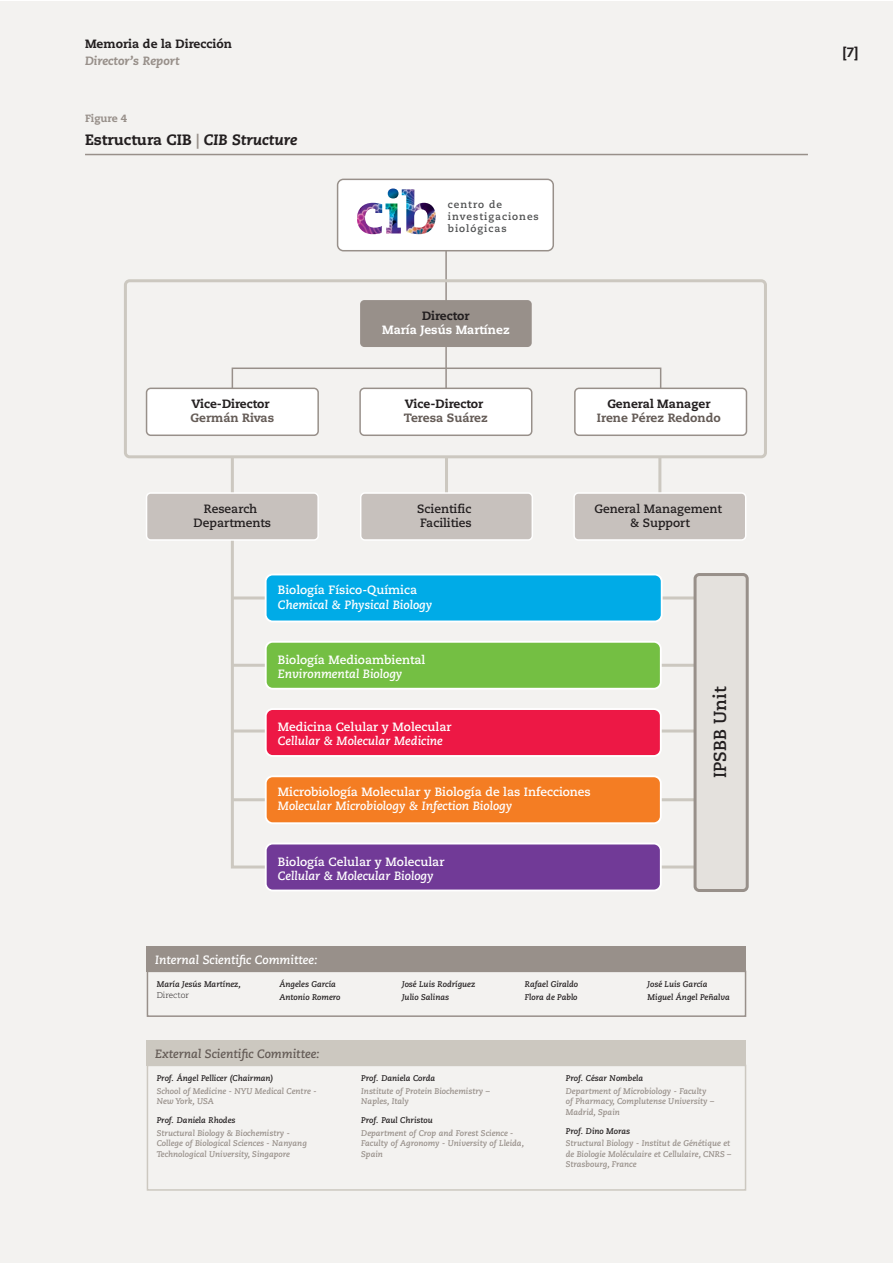
<style>
.page{position:relative;width:893px;height:1263px;background:#fff}
.page>*{position:absolute;margin:0;border:0;box-sizing:border-box;transform-origin:0 0}
.t1{font:700 17.4px "Caecilia";color:#231f20}
.t2{font:800 15px "Caecilia";color:#231f20}
.t3{font:800 13.5px "Caecilia";color:#231f20}
.t4{font:italic 700 12px "Caecilia";color:#fff}
.t5{font:700 12px "Caecilia";color:#fff}
.t6{font:800 12px "Caecilia";color:#231f20}
.t7{font:700 12px/14.4px "Caecilia";color:#231f20;text-align:center}
.t8{font:800 12px "Caecilia";color:#655c57}
.t9{font:italic 700 12px "Caecilia";color:#655c57}
.t10{font:800 12px "Caecilia";color:#fff}
.t11{font:italic 800 12px "Caecilia";color:#98908a}
.t12{font:800 10.5px "Caecilia";color:#98908a}
.t13{font:700 10.05px/12.1px "Caecilia";letter-spacing:.1em;color:#4e4f50}
.t14{font:italic 700 8.25px/10.5px "Caecilia";color:#98908a}
.t15{font:italic 700 8.25px/12.6px "Caecilia";color:#231f20}
.t16{font:300 8.25px "Caecilia";color:#231f20}
.s1{color:#98908a}
.s2{font-style:italic}
</style>
<div class="page">
<div style="left:0;top:1px;width:892px;height:1262px;background:#f3f2f0"></div>
<hr style="left:85px;top:154px;width:723px;height:1px;background:#98908a">
<hr style="left:232px;top:729px;width:463px;height:3px;background:#ccc8c0">
<hr style="left:445px;top:230px;width:2px;height:161px;background:#98908a">
<div style="left:338px;top:179px;width:215px;height:72px;background:#fff;border-radius:6px"></div>
<div style="left:337px;top:179px;width:217px;height:72px;border:2px solid #98908a;border-radius:6px"></div>
<img style="left:357px;top:188px;width:79px;height:46px">
<div style="left:360px;top:300px;width:172px;height:47px;background:#98908a;border-radius:4px"></div>
<div style="left:232px;top:367px;width:429px;height:25px;border:2px solid #98908a"></div>
<hr style="left:231px;top:457px;width:3px;height:41px;background:#ccc8c0">
<hr style="left:445px;top:457px;width:3px;height:41px;background:#ccc8c0">
<hr style="left:232px;top:596px;width:463px;height:3px;background:#ccc8c0">
<hr style="left:232px;top:664px;width:463px;height:3px;background:#ccc8c0">
<hr style="left:232px;top:798px;width:463px;height:3px;background:#ccc8c0">
<hr style="left:618px;top:865px;width:77px;height:3px;background:#ccc8c0">
<hr style="left:658px;top:457px;width:3px;height:41px;background:#ccc8c0">
<div style="left:574px;top:493px;width:172px;height:47px;background:#c7c1bd;border-radius:4px"></div>
<div style="left:573px;top:492px;width:173px;height:49px;border:2px solid #fff;border-radius:4px"></div>
<div style="left:361px;top:493px;width:171px;height:47px;background:#c7c1bd;border-radius:4px"></div>
<div style="left:360px;top:492px;width:173px;height:49px;border:2px solid #fff;border-radius:4px"></div>
<svg style="left:231px;top:541px;width:34px;height:328px"></svg>
<div style="left:360px;top:388px;width:172px;height:47px;background:#fff;border-radius:4px"></div>
<div style="left:359px;top:388px;width:173px;height:48px;border:2px solid #98908a;border-radius:4px"></div>
<div style="left:147px;top:388px;width:171px;height:47px;background:#fff;border-radius:4px"></div>
<div style="left:146px;top:388px;width:173px;height:48px;border:2px solid #98908a;border-radius:4px"></div>
<div style="left:575px;top:388px;width:171px;height:47px;background:#fff;border-radius:4px"></div>
<div style="left:574px;top:388px;width:173px;height:48px;border:2px solid #98908a;border-radius:4px"></div>
<div style="left:266px;top:574px;width:396px;height:47px;background:#00abe7;border-radius:7px"></div>
<div style="left:265px;top:574px;width:398px;height:48px;border:2px solid #fff;border-radius:7px"></div>
<div style="left:266px;top:642px;width:395px;height:47px;background:#74bf43;border-radius:7px"></div>
<div style="left:265px;top:641px;width:397px;height:49px;border:2px solid #fff;border-radius:7px"></div>
<div style="left:266px;top:709px;width:395px;height:47px;background:#ed1845;border-radius:7px"></div>
<div style="left:265px;top:708px;width:397px;height:49px;border:2px solid #fff;border-radius:7px"></div>
<div style="left:266px;top:776px;width:395px;height:47px;background:#f47d23;border-radius:7px"></div>
<div style="left:265px;top:775px;width:397px;height:49px;border:2px solid #fff;border-radius:7px"></div>
<div style="left:266px;top:843px;width:395px;height:47px;background:#713a97;border-radius:7px"></div>
<div style="left:265px;top:843px;width:397px;height:48px;border:2px solid #fff;border-radius:7px"></div>
<div style="left:147px;top:493px;width:171px;height:47px;background:#c7c1bd;border-radius:4px"></div>
<div style="left:146px;top:492px;width:173px;height:49px;border:2px solid #fff;border-radius:4px"></div>
<div style="left:124px;top:279px;width:643px;height:179px;border:3px solid #ccc8c0;border-radius:4px"></div>
<div style="left:695px;top:574px;width:52px;height:316px;background:#e4e1dd;border-radius:4px"></div>
<div style="left:694px;top:573px;width:55px;height:319px;border:3px solid #98908a;border-radius:4px"></div>
<div style="left:147px;top:1040px;width:599px;height:26px;background:#ccc8c0"></div>
<div style="left:147px;top:1065px;width:599px;height:126px;border:2px solid #ccc8c0"></div>
<div style="left:147px;top:946px;width:599px;height:26px;background:#98908a"></div>
<div style="left:147px;top:971px;width:599px;height:46px;border:2px solid #98908a"></div>
<h3 class="t6" style="left:85px;top:37px;width:148px">Memoria de la Dirección</h3>
<h3 class="t11" style="left:85px;top:53px;width:96px">Director’s Report</h3>
<p class="t12" style="left:85px;top:112px;width:44px">Figure 4</p>
<h2 class="t2" style="left:85px;top:131px;width:214px">Estructura CIB <span class="s1">|</span> <span class="s2">CIB Structure</span></h2>
<h3 class="t6" style="left:191px;top:396px;width:80px">Vice-Director</h3>
<h3 class="t8" style="left:191px;top:411px;width:85px">Germán Rivas</h3>
<h3 class="t7" style="left:194px;top:501px;width:79px">Research<br>Departments</h3>
<p class="t13" style="left:448px;top:199px;width:92px">centro de investigaciones biológicas</p>
<h3 class="t6" style="left:422px;top:308px;width:49px">Director</h3>
<h3 class="t10" style="left:382px;top:323px;width:129px">María Jesús Martínez</h3>
<h3 class="t6" style="left:405px;top:396px;width:80px">Vice-Director</h3>
<h3 class="t8" style="left:404px;top:411px;width:85px">Teresa Suárez</h3>
<h3 class="t7" style="left:417px;top:501px;width:56px;text-align:left">Scientific<br>Facilities</h3>
<h3 class="t5" style="left:278px;top:583px;width:141px">Biología Físico-Química</h3>
<h3 class="t4" style="left:278px;top:597px;width:156px">Chemical &amp; Physical Biology</h3>
<h3 class="t5" style="left:278px;top:652px;width:149px">Biología Medioambiental</h3>
<h3 class="t4" style="left:278px;top:667px;width:126px">Environmental Biology</h3>
<h3 class="t5" style="left:278px;top:720px;width:175px">Medicina Celular y Molecular</h3>
<h3 class="t4" style="left:278px;top:734px;width:166px">Cellular &amp; Molecular Medicine</h3>
<h3 class="t6" style="left:607px;top:396px;width:105px">General Manager</h3>
<h3 class="t8" style="left:597px;top:411px;width:125px">Irene Pérez Redondo</h3>
<h3 class="t7" style="left:594px;top:501px;width:129px">General Management &amp; Support</h3>
<h1 class="t1" style="left:710px;top:778px;width:93px;rotate:-90deg">IPSBB Unit</h1>
<h3 class="t5" style="left:278px;top:785px;width:314px">Microbiología Molecular y Biología de las Infecciones</h3>
<h3 class="t4" style="left:278px;top:799px;width:236px">Molecular Microbiology &amp; Infection Biology</h3>
<h3 class="t5" style="left:278px;top:854px;width:168px">Biología Celular y Molecular</h3>
<h3 class="t4" style="left:278px;top:869px;width:157px">Cellular &amp; Molecular Biology</h3>
<h3 class="t4" style="left:155px;top:952px;width:164px">Internal Scientific Committee:</h3>
<p class="t15" style="left:157px;top:978px;width:86px">María Jesús Martínez,</p>
<p class="t16" style="left:157px;top:990px;width:34px">Director</p>
<p class="t15" style="left:279px;top:978px;width:63px">Ángeles García<br>Antonio Romero</p>
<p class="t15" style="left:402px;top:978px;width:75px">José Luis Rodríguez<br>Julio Salinas</p>
<p class="t15" style="left:525px;top:978px;width:55px">Rafael Giraldo<br>Flora de Pablo</p>
<p class="t15" style="left:648px;top:978px;width:84px">José Luis García<br>Miguel Ángel Peñalva</p>
<h3 class="t9" style="left:155px;top:1047px;width:166px">External Scientific Committee:</h3>
<p class="t15" style="left:157px;top:1072px;width:118px">Prof. Ángel Pellicer (Chairman)</p>
<p class="t14" style="left:157px;top:1086px;width:161px">School of Medicine - NYU Medical Centre -<br>New York, USA</p>
<p class="t15" style="left:157px;top:1114px;width:80px">Prof. Daniela Rhodes</p>
<p class="t14" style="left:157px;top:1128px;width:152px">Structural Biology &amp; Biochemistry -<br>College of Biological Sciences - Nanyang<br>Technological University, Singapore</p>
<p class="t15" style="left:361px;top:1072px;width:75px">Prof. Daniela Corda</p>
<p class="t14" style="left:361px;top:1086px;width:130px">Institute of Protein Biochemistry –<br>Naples, Italy</p>
<p class="t15" style="left:361px;top:1114px;width:73px">Prof. Paul Christou</p>
<p class="t14" style="left:361px;top:1128px;width:164px">Department of Crop and Forest Science -<br>Faculty of Agronomy - University of Lleida,<br>Spain</p>
<p class="t15" style="left:566px;top:1072px;width:79px">Prof. César Nombela</p>
<p class="t14" style="left:566px;top:1086px;width:150px">Department of Microbiology - Faculty of Pharmacy, Complutense University –<br>Madrid, Spain</p>
<p class="t15" style="left:566px;top:1125px;width:66px">Prof. Dino Moras</p>
<p class="t14" style="left:566px;top:1138px;width:167px">Structural Biology - Institut de Génétique et de Biologie Moléculaire et Cellulaire, CNRS –<br>Strasbourg, France</p>
<h3 class="t3" style="left:842px;top:44px;width:17px">[7]</h3>
</div>
